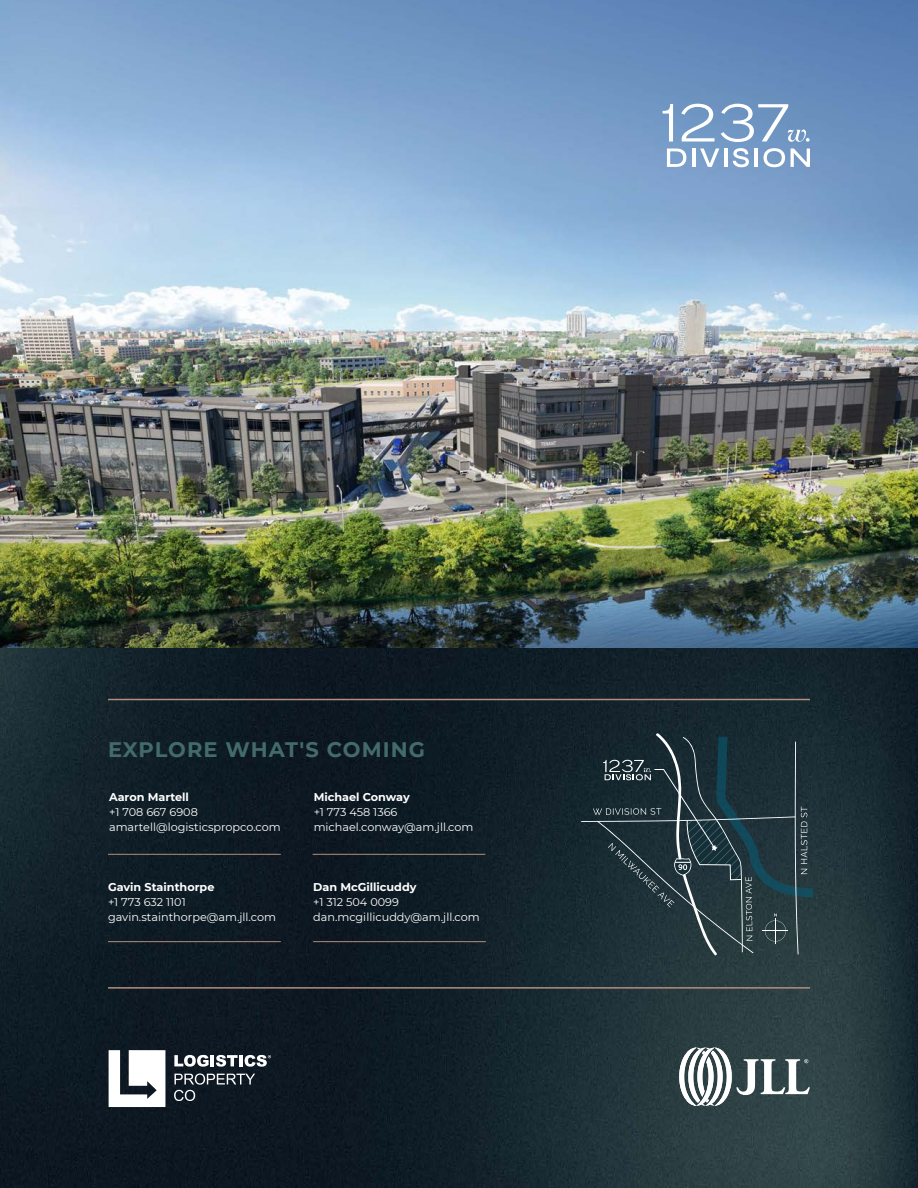
<style>
.page{position:relative;width:918px;height:1188px;background:#fff}
.page>*{position:absolute;margin:0;border:0;box-sizing:border-box;transform-origin:0 0}
.t1{font:700 21px "Montserrat";letter-spacing:.045em;color:#446b6b}
.t2{font:11.25px "Montserrat";color:#fff}
.t3{font:700 11.25px "Montserrat";color:#fff}
</style>
<div class="page">
<img style="left:0;top:648px;width:918px;height:540px">
<img style="left:0;top:0;width:918px;height:648px">
<svg style="left:174px;top:1073px;width:81px;height:28px;background:#353d45"></svg>
<svg style="left:174px;top:1055px;width:64px;height:12px"></svg>
<hr style="left:239px;top:1055px;width:4px;height:11px;background:#fff">
<svg style="left:245px;top:1055px;width:26px;height:12px"></svg>
<svg style="left:109px;top:1050px;width:56px;height:57px"></svg>
<svg style="left:679px;top:1048px;width:131px;height:58px"></svg>
<svg style="left:667px;top:149px;width:19px;height:18px"></svg>
<hr style="left:692px;top:149px;width:3px;height:18px;background:#fff">
<svg style="left:700px;top:149px;width:19px;height:18px"></svg>
<hr style="left:724px;top:149px;width:3px;height:18px;background:#fff">
<svg style="left:733px;top:148px;width:16px;height:19px"></svg>
<hr style="left:755px;top:149px;width:3px;height:18px;background:#fff">
<svg style="left:764px;top:148px;width:21px;height:19px"></svg>
<svg style="left:791px;top:149px;width:19px;height:18px"></svg>
<svg style="left:663px;top:104px;width:10px;height:38px"></svg>
<svg style="left:681px;top:104px;width:33px;height:38px"></svg>
<svg style="left:721px;top:104px;width:89px;height:38px"></svg>
<hr style="left:108px;top:699px;width:702px;height:1px;background:#b38e7c">
<hr style="left:108px;top:987px;width:702px;height:2px;background:#b38e7c">
<hr style="left:108px;top:854px;width:173px;height:1px;background:#b38e7c">
<hr style="left:108px;top:941px;width:173px;height:1px;background:#b38e7c">
<hr style="left:313px;top:941px;width:173px;height:1px;background:#b38e7c">
<hr style="left:313px;top:854px;width:172px;height:1px;background:#b38e7c">
<svg style="left:581px;top:733px;width:234px;height:223px;background:#24383f"></svg>
<p class="t1" style="left:108px;top:734px;width:319px">EXPLORE WHAT'S COMING</p>
<p class="t3" style="left:109px;top:789px;width:81px">Aaron Martell</p>
<p class="t2" style="left:109px;top:805px;width:90px">+1 708 667 6908</p>
<p class="t2" style="left:109px;top:820px;width:173px">amartell@logisticspropco.com</p>
<p class="t3" style="left:314px;top:789px;width:98px">Michael Conway</p>
<p class="t2" style="left:314px;top:805px;width:85px">+1 773 458 1366</p>
<p class="t2" style="left:314px;top:820px;width:161px">michael.conway@am.jll.com</p>
<p class="t3" style="left:108px;top:879px;width:108px">Gavin Stainthorpe</p>
<p class="t2" style="left:108px;top:894px;width:79px">+1 773 632 1101</p>
<p class="t2" style="left:108px;top:909px;width:170px">gavin.stainthorpe@am.jll.com</p>
<p class="t3" style="left:313px;top:879px;width:105px">Dan McGillicuddy</p>
<p class="t2" style="left:313px;top:894px;width:87px">+1 312 504 0099</p>
<p class="t2" style="left:313px;top:909px;width:168px">dan.mcgillicuddy@am.jll.com</p>
</div>
